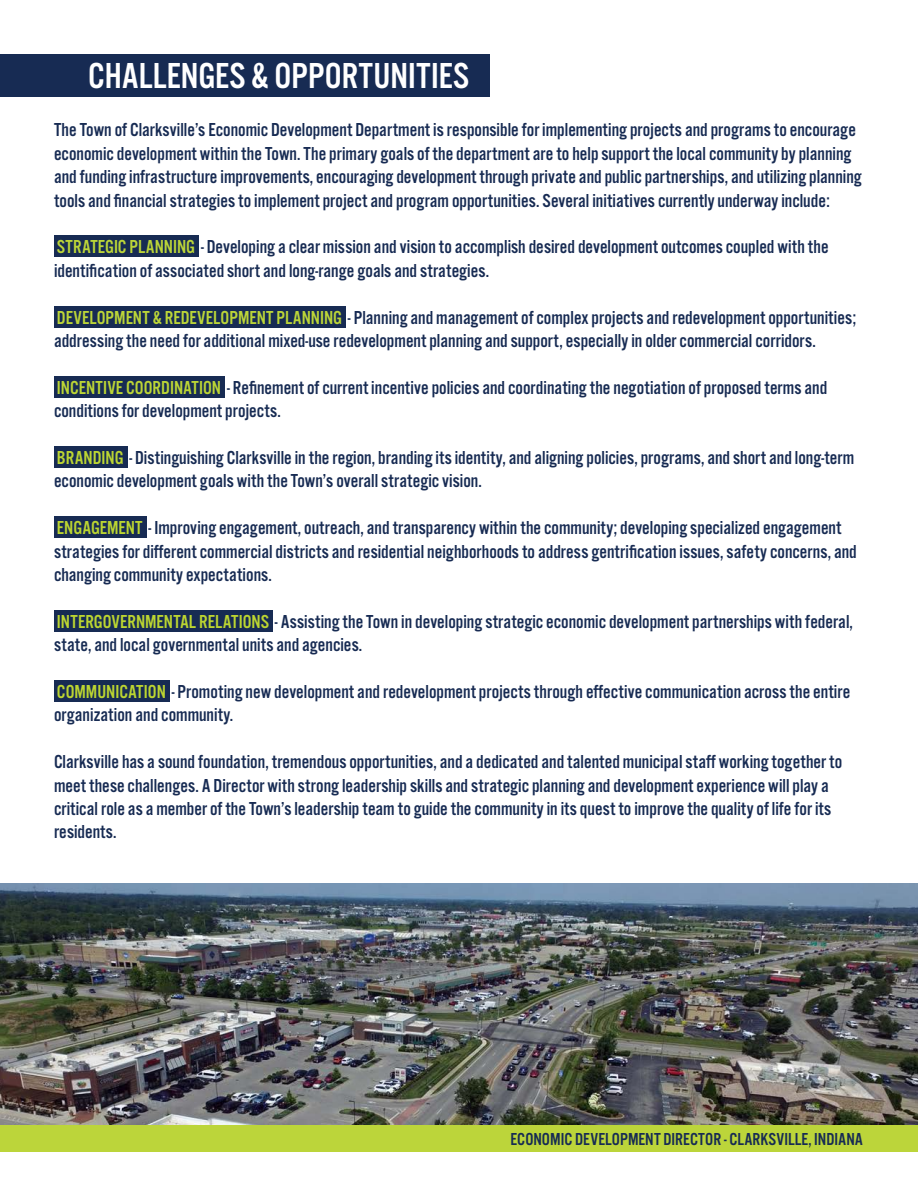
<style>
.page{position:relative;width:918px;height:1188px;background:#fff}
.page>*{position:absolute;margin:0;border:0;box-sizing:border-box;transform-origin:0 0}
.t1{font:37.5px "Alternate Got No 3 D";color:#fff}
.t2{font:19.5px/23.4px "Alternate Got No 3 D";color:#172b53}
.t3{font:18px "Alternate Got No 3 D";color:#172b53}
.s1{color:#bcd538}
.s2{color:#bcd535}
.s3{color:#bcd533}
.s4{color:#bcd531}
</style>
<div class="page">
<div style="left:54px;top:680px;width:116px;height:22px;background:#172b53"></div>
<div style="left:54px;top:610px;width:219px;height:22px;background:#172b53"></div>
<div style="left:54px;top:516px;width:92px;height:22px;background:#172b53"></div>
<div style="left:54px;top:446px;width:73px;height:22px;background:#172b53"></div>
<div style="left:54px;top:376px;width:170px;height:22px;background:#172b53"></div>
<div style="left:54px;top:306px;width:291px;height:22px;background:#172b53"></div>
<div style="left:54px;top:236px;width:145px;height:21px;background:#172b53"></div>
<img style="left:0;top:884px;width:918px;height:242px">
<div style="left:0;top:1126px;width:918px;height:26px;background:#bcd53a"></div>
<div style="left:0;top:54px;width:490px;height:42px;background:#172b53"></div>
<p class="t1" style="left:88px;top:55px;width:383px">CHALLENGES &amp; OPPORTUNITIES</p>
<p class="t2" style="left:54px;top:119px;width:809px">The Town of Clarksville’s Economic Development Department is responsible for implementing projects and programs to encourage economic development within the Town. The primary goals of the department are to help support the local community by planning and funding infrastructure improvements, encouraging development through private and public partnerships, and utilizing planning tools and financial strategies to implement project and program opportunities. Several initiatives currently underway include:</p>
<p class="t2" style="left:54px;top:236px;width:776px"><span class="s1">STRATEGIC PLANNING</span> - Developing a clear mission and vision to accomplish desired development outcomes coupled with the identification of associated short and long-range goals and strategies.</p>
<p class="t2" style="left:54px;top:306px;width:804px"><span class="s1">DEVELOPMENT &amp; REDEVELOPMENT PLANNING</span> - Planning and management of complex projects and redevelopment opportunities; addressing the need for additional mixed-use redevelopment planning and support, especially in older commercial corridors.</p>
<p class="t2" style="left:54px;top:376px;width:775px"><span class="s2">INCENTIVE COORDINATION</span> - Refinement of current incentive policies and coordinating the negotiation of proposed terms and conditions for development projects.</p>
<p class="t2" style="left:54px;top:446px;width:802px"><span class="s3">BRANDING</span> - Distinguishing Clarksville in the region, branding its identity, and aligning policies, programs, and short and long-term economic development goals with the Town’s overall strategic vision.</p>
<p class="t2" style="left:54px;top:517px;width:804px"><span class="s4">ENGAGEMENT</span> - Improving engagement, outreach, and transparency within the community; developing specialized engagement strategies for different commercial districts and residential neighborhoods to address gentrification issues, safety concerns, and changing community expectations.</p>
<p class="t2" style="left:54px;top:610px;width:800px"><span class="s4">INTERGOVERNMENTAL RELATIONS</span> - Assisting the Town in developing strategic economic development partnerships with federal, state, and local governmental units and agencies.</p>
<p class="t2" style="left:54px;top:680px;width:798px"><span class="s4">COMMUNICATION</span> - Promoting new development and redevelopment projects through effective communication across the entire organization and community.</p>
<p class="t2" style="left:54px;top:751px;width:790px">Clarksville has a sound foundation, tremendous opportunities, and a dedicated and talented municipal staff working together to meet these challenges. A Director with strong leadership skills and strategic planning and development experience will play a critical role as a member of the Town’s leadership team to guide the community in its quest to improve the quality of life for its residents.</p>
<p class="t3" style="left:511px;top:1129px;width:354px">ECONOMIC DEVELOPMENT DIRECTOR - CLARKSVILLE, INDIANA</p>
</div>
